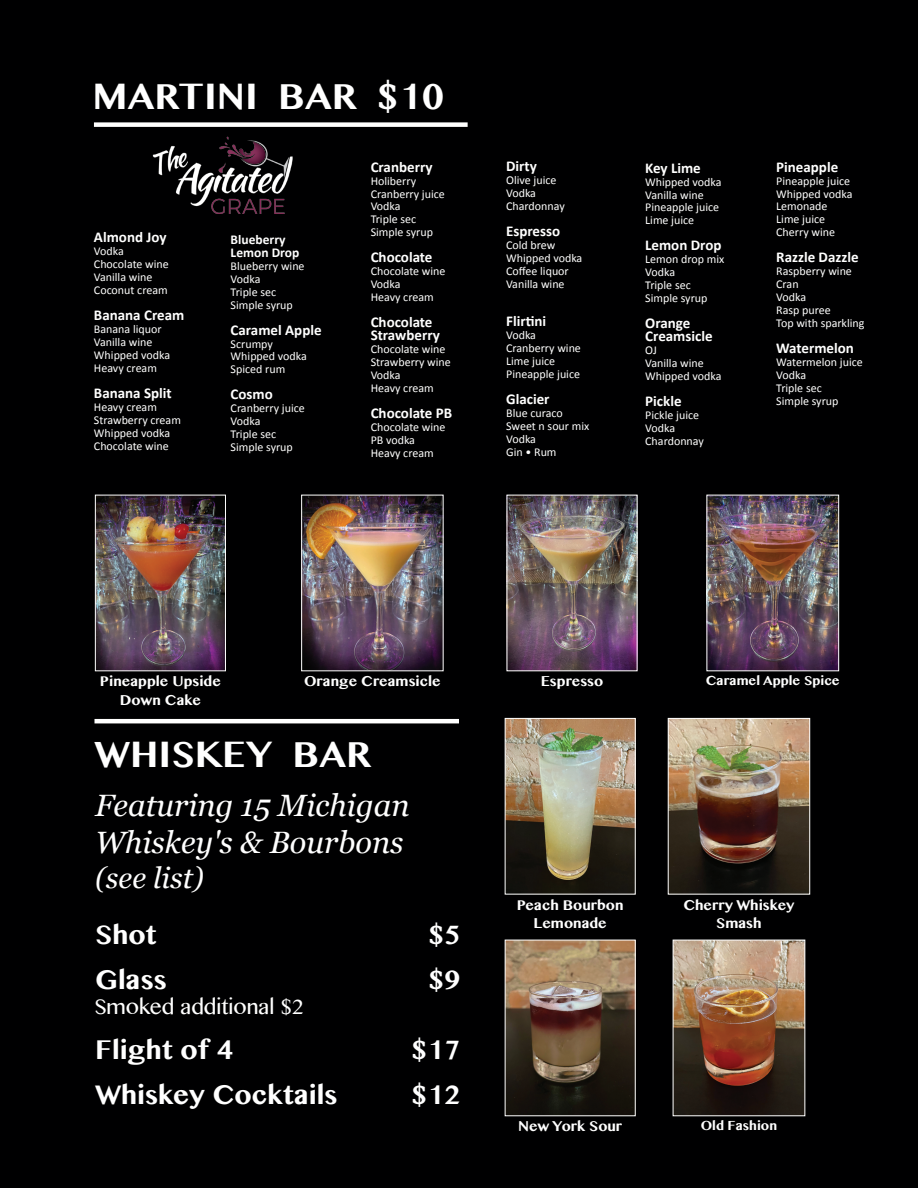
<style>
.page{position:relative;width:918px;height:1188px;background:#000001}
.page>*{position:absolute;margin:0;border:0;box-sizing:border-box;transform-origin:0 0}
.t1{font:700 36px "Myanmar MN";color:#fff}
.t2{font:italic 30.9px/37px "Georgia";color:#fff}
.t3{font:italic 29.25px "Georgia";color:#fff}
.t4{font:700 26.55px "Myanmar MN";color:#fff}
.t5{font:21px "Myanmar MN";color:#fff}
.t6{font:700 15px/12.9px "Calibri";color:#fff}
.t7{font:700 14.1px/18.8px "Myanmar MN";color:#fff;text-align:center}
.t8{font:700 13.5px/12.9px "Calibri";color:#fff}
.t9{font:700 12.9px "Myanmar MN";color:#fff}
.t10{font:12px/12.9px "Calibri";color:#fff}
</style>
<div class="page">
<div style="left:94px;top:122px;width:374px;height:5px;background:#fff"></div>
<img style="left:509px;top:497px;width:127px;height:172px">
<img style="left:303px;top:497px;width:139px;height:172px">
<div style="left:301px;top:495px;width:143px;height:176px;border:1px solid #fff"></div>
<img style="left:97px;top:497px;width:127px;height:172px">
<div style="left:95px;top:495px;width:131px;height:176px;border:1px solid #fff"></div>
<img style="left:708px;top:497px;width:129px;height:172px">
<div style="left:706px;top:495px;width:133px;height:176px;border:1px solid #fff"></div>
<img style="left:507px;top:942px;width:127px;height:172px">
<div style="left:505px;top:940px;width:131px;height:176px;border:1px solid #fff"></div>
<img style="left:670px;top:720px;width:138px;height:173px">
<div style="left:668px;top:718px;width:142px;height:177px;border:1px solid #fff"></div>
<img style="left:507px;top:720px;width:127px;height:173px">
<div style="left:505px;top:718px;width:131px;height:177px;border:1px solid #fff"></div>
<img style="left:675px;top:942px;width:128px;height:172px">
<div style="left:673px;top:940px;width:132px;height:176px;border:1px solid #fff"></div>
<hr style="left:94px;top:719px;width:365px;height:4px;background:#fff">
<img style="left:152px;top:136px;width:141px;height:77px">
<h1 class="t1" style="left:93px;top:76px;width:353px">MARTINI bar $10</h1>
<p class="t6" style="left:94px;top:230px;width:74px">Almond Joy</p>
<p class="t10" style="left:94px;top:244px;width:76px">Vodka<br>Chocolate wine<br>Vanilla wine<br>Coconut cream</p>
<p class="t6" style="left:94px;top:308px;width:92px">Banana Cream</p>
<p class="t10" style="left:94px;top:322px;width:78px">Banana liquor<br>Vanilla wine<br>Whipped vodka<br>Heavy cream</p>
<p class="t6" style="left:94px;top:386px;width:79px">Banana Split</p>
<p class="t10" style="left:94px;top:400px;width:88px">Heavy cream<br>Strawberry cream<br>Whipped vodka<br>Chocolate wine</p>
<p class="t8" style="left:231px;top:232px;width:70px">Blueberry<br>Lemon Drop</p>
<p class="t10" style="left:231px;top:259px;width:76px">Blueberry wine<br>Vodka<br>Triple sec<br>Simple syrup</p>
<p class="t6" style="left:231px;top:322px;width:93px">Caramel Apple</p>
<p class="t10" style="left:231px;top:337px;width:78px">Scrumpy<br>Whipped vodka<br>Spiced rum</p>
<p class="t6" style="left:231px;top:387px;width:44px">Cosmo</p>
<p class="t10" style="left:231px;top:401px;width:76px">Cranberry juice<br>Vodka<br>Triple sec<br>Simple syrup</p>
<p class="t6" style="left:371px;top:159px;width:63px">Cranberry</p>
<p class="t10" style="left:371px;top:174px;width:76px">Holiberry<br>Cranberry juice<br>Vodka<br>Triple sec<br>Simple syrup</p>
<p class="t6" style="left:371px;top:250px;width:63px">Chocolate</p>
<p class="t10" style="left:371px;top:264px;width:76px">Chocolate wine<br>Vodka<br>Heavy cream</p>
<p class="t6" style="left:371px;top:315px;width:71px">Chocolate<br>Strawberry</p>
<p class="t10" style="left:371px;top:342px;width:82px">Chocolate wine<br>Strawberry wine<br>Vodka<br>Heavy cream</p>
<p class="t6" style="left:371px;top:406px;width:83px">Chocolate PB</p>
<p class="t10" style="left:371px;top:420px;width:76px">Chocolate wine<br>PB vodka<br>Heavy cream</p>
<p class="t6" style="left:506px;top:159px;width:32px">Dirty</p>
<p class="t10" style="left:506px;top:173px;width:60px">Olive juice<br>Vodka<br>Chardonnay</p>
<p class="t6" style="left:506px;top:224px;width:56px">Espresso</p>
<p class="t10" style="left:506px;top:238px;width:78px">Cold brew<br>Whipped vodka<br>Coffee liquor<br>Vanilla wine</p>
<p class="t6" style="left:506px;top:314px;width:42px">Flirtini</p>
<p class="t10" style="left:506px;top:328px;width:76px">Vodka<br>Cranberry wine<br>Lime juice<br>Pineapple juice</p>
<p class="t6" style="left:506px;top:392px;width:45px">Glacier</p>
<p class="t10" style="left:506px;top:406px;width:85px">Blue curaco<br>Sweet n sour mix<br>Vodka<br>Gin • Rum</p>
<p class="t6" style="left:645px;top:160px;width:57px">Key Lime</p>
<p class="t10" style="left:645px;top:175px;width:78px">Whipped vodka<br>Vanilla wine<br>Pineapple juice<br>Lime juice</p>
<p class="t6" style="left:645px;top:238px;width:78px">Lemon Drop</p>
<p class="t10" style="left:645px;top:252px;width:81px">Lemon drop mix<br>Vodka<br>Triple sec<br>Simple syrup</p>
<p class="t6" style="left:645px;top:316px;width:69px">Orange<br>Creamsicle</p>
<p class="t10" style="left:645px;top:343px;width:78px">OJ<br>Vanilla wine<br>Whipped vodka</p>
<p class="t6" style="left:645px;top:394px;width:38px">Pickle</p>
<p class="t10" style="left:645px;top:408px;width:60px">Pickle juice<br>Vodka<br>Chardonnay</p>
<p class="t6" style="left:776px;top:159px;width:64px">Pineapple</p>
<p class="t10" style="left:776px;top:174px;width:78px">Pineapple juice<br>Whipped vodka<br>Lemonade<br>Lime juice<br>Cherry wine</p>
<p class="t6" style="left:776px;top:250px;width:84px">Razzle Dazzle</p>
<p class="t10" style="left:776px;top:264px;width:90px">Raspberry wine<br>Cran<br>Vodka<br>Rasp puree<br>Top with sparkling</p>
<p class="t6" style="left:776px;top:341px;width:79px">Watermelon</p>
<p class="t10" style="left:776px;top:355px;width:88px">Watermelon juice<br>Vodka<br>Triple sec<br>Simple syrup</p>
<p class="t7" style="left:100px;top:672px;width:123px">Pineapple Upside</p>
<p class="t7" style="left:304px;top:672px;width:138px">Orange Creamsicle</p>
<p class="t7" style="left:541px;top:672px;width:64px">Espresso</p>
<p class="t7" style="left:120px;top:691px;width:83px">Down Cake</p>
<h1 class="t1" style="left:94px;top:734px;width:278px">WHISKEY bar</h1>
<h2 class="t2" style="left:95px;top:786px;width:316px">Featuring 15 Michigan<br>Whiskey's &amp; Bourbons</h2>
<h3 class="t3" style="left:95px;top:856px;width:110px">(see list)</h3>
<h3 class="t4" style="left:95px;top:919px;width:63px">Shot</h3>
<h3 class="t4" style="left:428px;top:919px;width:34px">$5</h3>
<h3 class="t4" style="left:95px;top:964px;width:73px">Glass</h3>
<h3 class="t4" style="left:428px;top:964px;width:34px">$9</h3>
<h3 class="t5" style="left:95px;top:995px;width:211px">Smoked additional $2</h3>
<h3 class="t4" style="left:95px;top:1035px;width:140px">Flight of 4</h3>
<h3 class="t4" style="left:411px;top:1035px;width:51px">$17</h3>
<h3 class="t4" style="left:95px;top:1080px;width:244px">Whiskey Cocktails</h3>
<h3 class="t4" style="left:411px;top:1080px;width:51px">$12</h3>
<p class="t7" style="left:517px;top:895px;width:108px">Peach Bourbon<br>Lemonade</p>
<p class="t7" style="left:518px;top:1117px;width:106px">New York Sour</p>
<p class="t9" style="left:706px;top:673px;width:136px">Caramel Apple Spice</p>
<p class="t7" style="left:683px;top:895px;width:113px">Cherry Whiskey<br>Smash</p>
<p class="t9" style="left:701px;top:1118px;width:78px">Old Fashion</p>
</div>
